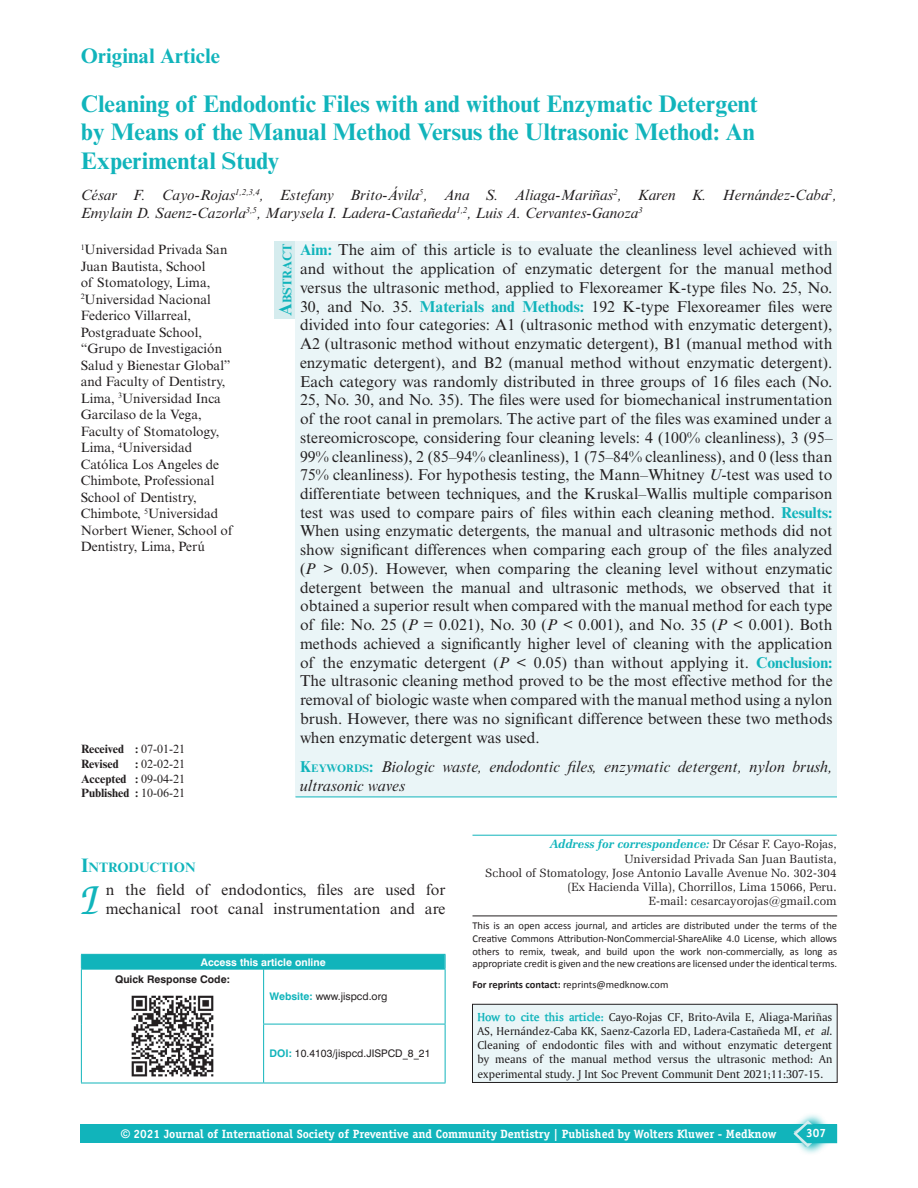
<style>
.page{position:relative;width:918px;height:1188px;background:#fff}
.page>*{position:absolute;margin:0;border:0;box-sizing:border-box;transform-origin:0 0}
.t1{font:italic 500 46.35px "Zapf Chancery IT Cby BT";color:#11b4bb}
.t2{font:700 24px/28.5px "Times New Roman MT Std";color:#11b4bb}
.t3{font:700 21px "Times New Roman MT Std";color:#11b4bb}
.t4{font:15.75px/18.8px "Times New Roman MT Std";color:#231f20;text-align:justify}
.t5{font:italic 15.75px/18.8px "Times New Roman MT Std";color:#231f20}
.t6{font:italic 15px/18px "Times New Roman MT Std";color:#231f20}
.t7{font:700 13.65px "Times New Roman MT Std";color:#11b4bb}
.t8{font:13.5px/16.5px "Times New Roman MT Std";color:#231f20}
.t9{font:700 12.6px "Times New Roman MT Std";color:#11b4bb}
.t10{font:12px/14.2px "Ameretto Normal";color:#231f20;text-align:justify}
.t11{font:12px/14.2px "Zapf Elliptical 711 BT";color:#231f20;text-align:right}
.t12{font:700 12px "Officina Serif";color:#fff}
.t13{font:12px/14.7px "Times New Roman MT Std";color:#231f20;text-align:justify}
.t14{font:700 12px/14.7px "Times New Roman MT Std";color:#231f20}
.t15{font:700 12px "Officina Serif Std";color:#fff}
.t16{font:10.5px/12.8px "Calibri";letter-spacing:-.005em;color:#231f20;text-align:justify}
.t17{font:10.5px "Swiss 721 BT";color:#231f20}
.t18{font:700 10.5px "Swiss 721 BT";color:#fff}
.t19{font:700 10.5px "Swiss 721 BT";color:#231f20}
.s1{font-weight:700;color:#11b4bb}
.s2{font-style:italic}
.s3{font-weight:700;font-style:normal;color:#11b4bb}
.s4{font-weight:700;font-style:normal;font-size:10.95px;color:#11b4bb}
.s5{font-size:18px}
.s6{font-weight:400}
.s7{font-weight:700}
.s8{font-size:19.5px}
.s9{font-weight:700;font-style:italic;color:#11b4bb}
.s10{font-family:"Ameretto";font-weight:700;color:#11b4bb}
.s11{font-family:"Gandhari Unicode";font-weight:700;color:#11b4bb}
.s12{font-family:"Gandhari Unicode"}
.s13{font-family:"Arial MT Std"}
</style>
<div class="page">
<div style="left:81px;top:1124px;width:756px;height:19px;background:#11b4bb"></div>
<svg style="left:799px;top:1114px;width:25px;height:40px"></svg>
<svg style="left:793px;top:1120px;width:44px;height:27px"></svg>
<svg style="left:445px;top:955px;width:1px;height:14px"></svg>
<hr style="left:81px;top:1083px;width:183px;height:1px;background:#11b4bb">
<svg style="left:81px;top:955px;width:1px;height:14px"></svg>
<hr style="left:81px;top:954px;width:183px;height:1px;background:#11b4bb">
<hr style="left:264px;top:954px;width:182px;height:1px;background:#11b4bb">
<hr style="left:81px;top:969px;width:1px;height:55px;background:#11b4bb">
<hr style="left:81px;top:1024px;width:1px;height:59px;background:#11b4bb">
<hr style="left:81px;top:969px;width:183px;height:1px;background:#11b4bb">
<hr style="left:263px;top:969px;width:1px;height:55px;background:#11b4bb">
<hr style="left:264px;top:969px;width:182px;height:1px;background:#11b4bb">
<hr style="left:445px;top:969px;width:1px;height:55px;background:#11b4bb">
<hr style="left:263px;top:1024px;width:1px;height:59px;background:#11b4bb">
<hr style="left:263px;top:1024px;width:183px;height:1px;background:#11b4bb">
<hr style="left:445px;top:1024px;width:1px;height:59px;background:#11b4bb">
<hr style="left:264px;top:1083px;width:182px;height:1px;background:#11b4bb">
<div style="left:82px;top:954px;width:363px;height:15px;background:#11b4bb"></div>
<img style="left:131px;top:995px;width:83px;height:82px">
<hr style="left:472px;top:835px;width:365px;height:1px;background:#11b4bb">
<hr style="left:472px;top:916px;width:365px;height:1px;background:#231f20">
<div style="left:472px;top:1004px;width:365px;height:78px;background:#eaf5f7"></div>
<div style="left:472px;top:1004px;width:366px;height:79px;border:1px solid #231f20"></div>
<div style="left:296px;top:241px;width:541px;height:506px;background:#eaf5f7"></div>
<div style="left:296px;top:743px;width:541px;height:54px;background:#eaf5f7"></div>
<hr style="left:296px;top:797px;width:541px;height:1px;background:#11b4bb">
<div style="left:274px;top:241px;width:22px;height:78px;background:#d5ecee"></div>
<h3 class="t3" style="left:81px;top:43px;width:141px">Original Article</h3>
<h2 class="t2" style="left:81px;top:89px;width:679px">Cleaning of Endodontic Files with and without Enzymatic Detergent by Means of the Manual Method Versus the Ultrasonic Method: An<br>Experimental Study</h2>
<p class="t6" style="left:81px;top:186px;width:758px">César F. Cayo-Rojas<sup>1,2,3,4</sup>, Estefany Brito-Ávila<sup>5</sup>, Ana S. Aliaga-Mariñas<sup>2</sup>, Karen K. Hernández-Caba<sup>2</sup>,<br>Emylain D. Saenz-Cazorla<sup>3,5</sup>, Marysela I. Ladera-Castañeda<sup>1,2</sup>, Luis A. Cervantes-Ganoza<sup>3</sup></p>
<p class="t4" style="left:300px;top:241px;width:534px"><span class="s1">Aim:</span> The aim of this article is to evaluate the cleanliness level achieved with and without the application of enzymatic detergent for the manual method versus the ultrasonic method, applied to Flexoreamer K-type files No. 25, No.<br>30, and No. 35. <span class="s1">Materials and Methods:</span> 192 K-type Flexoreamer files were divided into four categories: A1 (ultrasonic method with enzymatic detergent), A2 (ultrasonic method without enzymatic detergent), B1 (manual method with enzymatic detergent), and B2 (manual method without enzymatic detergent).<br>Each category was randomly distributed in three groups of 16 files each (No.<br>25, No. 30, and No. 35). The files were used for biomechanical instrumentation of the root canal in premolars. The active part of the files was examined under a stereomicroscope, considering four cleaning levels: 4 (100% cleanliness), 3 (95– 99% cleanliness), 2 (85–94% cleanliness), 1 (75–84% cleanliness), and 0 (less than 75% cleanliness). For hypothesis testing, the Mann–Whitney <span class="s2">U</span>-test was used to differentiate between techniques, and the Kruskal–Wallis multiple comparison test was used to compare pairs of files within each cleaning method. <span class="s1">Results:<br></span>When using enzymatic detergents, the manual and ultrasonic methods did not show significant differences when comparing each group of the files analyzed (<span class="s2">P</span> &gt; 0.05). However, when comparing the cleaning level without enzymatic detergent between the manual and ultrasonic methods, we observed that it obtained a superior result when compared with the manual method for each type of file: No. 25 (<span class="s2">P</span> = 0.021), No. 30 (<span class="s2">P</span> &lt; 0.001), and No. 35 (<span class="s2">P</span> &lt; 0.001). Both methods achieved a significantly higher level of cleaning with the application of the enzymatic detergent (<span class="s2">P</span> &lt; 0.05) than without applying it. <span class="s1">Conclusion:<br></span>The ultrasonic cleaning method proved to be the most effective method for the removal of biologic waste when compared with the manual method using a nylon brush. However, there was no significant difference between these two methods when enzymatic detergent was used.</p>
<p class="t5" style="left:300px;top:758px;width:534px"><span class="s3">K</span><span class="s4">EYWORDS</span><span class="s3">:</span> Biologic waste, endodontic files, enzymatic detergent, nylon brush, ultrasonic waves</p>
<p class="t8" style="left:81px;top:241px;width:153px"><sup>1</sup>Universidad Privada San<br>Juan Bautista, School<br>of Stomatology, Lima,<br><sup>2</sup>Universidad Nacional<br>Federico Villarreal,<br>Postgraduate School, “Grupo de Investigación<br>Salud y Bienestar Global” and Faculty of Dentistry,<br>Lima, <sup>3</sup>Universidad Inca<br>Garcilaso de la Vega,<br>Faculty of Stomatology,<br>Lima, <sup>4</sup>Universidad<br>Católica Los Angeles de<br>Chimbote, Professional<br>School of Dentistry,<br>Chimbote, <sup>5</sup>Universidad<br>Norbert Wiener, School of<br>Dentistry, Lima, Perú</p>
<p class="t9" style="left:279px;top:316px;width:74px;rotate:-90deg"><span class="s5">A</span>BSTRACT</p>
<p class="t14" style="left:81px;top:742px;width:106px">Received : <span class="s6">07-01-21<br></span>Revised</p>
<p class="t13" style="left:81px;top:757px;width:106px;text-indent:54px"><span class="s7">:</span> 02-02-21<br><span class="s7">Accepted :</span> 09-04-21<br><span class="s7">Published :</span> 10-06-21</p>
<p class="t7" style="left:81px;top:859px;width:116px"><span class="s8">I</span>NTRODUCTION</p>
<h1 class="t1" style="left:80px;top:875px;width:22px">I</h1>
<p class="t4" style="left:106px;top:880px;width:341px">n the field of endodontics, files are used for mechanical root canal instrumentation and are</p>
<p class="t18" style="left:201px;top:955px;width:126px">Access this article online</p>
<p class="t19" style="left:115px;top:972px;width:116px">Quick Response Code:</p>
<p class="t17" style="left:270px;top:990px;width:119px"><span class="s1">Website:</span> www.jispcd.org</p>
<p class="t17" style="left:270px;top:1047px;width:162px"><span class="s1">DOI:</span> 10.4103/jispcd.JISPCD_8_21</p>
<p class="t11" style="left:485px;top:837px;width:353px"><span class="s9">Address for correspondence:</span> Dr César F. Cayo-Rojas, Universidad Privada San Juan Bautista,<br>School of Stomatology, Jose Antonio Lavalle Avenue No. 302-304 (Ex Hacienda Villa), Chorrillos, Lima 15066, Peru.<br>E-mail: cesarcayorojas@gmail.com</p>
<p class="t16" style="left:472px;top:919px;width:366px">This is an open access journal, and articles are distributed under the terms of the Creative Commons Attribution-NonCommercial-ShareAlike 4.0 License, which allows others to remix, tweak, and build upon the work non-commercially, as long as appropriate credit is given and the new creations are licensed under the identical terms.</p>
<p class="t16" style="left:472px;top:978px;width:198px"><span class="s7">For reprints contact:</span> reprints@medknow.com</p>
<p class="t10" style="left:477px;top:1009px;width:356px"><span class="s10">How to c</span><span class="s11">i</span><span class="s10">te th</span><span class="s11">i</span><span class="s10">s art</span><span class="s11">i</span><span class="s10">cle:</span> Cayo-Rojas CF, Br<span class="s12">i</span>to-Av<span class="s12">i</span>la E, Al<span class="s12">i</span>aga-Mar<span class="s12">i</span>ñas AS, Hernández-Caba KK, Saenz-Cazorla ED, Ladera-Castañeda M<span class="s12">I</span>, <span class="s2">et al</span>.<br>Cleaning of endodontic files with and without enzymatic detergent by means of the manual method versus the ultrasonic method: An experimental study. J Int Soc Prevent Communit Dent 2021;11:307-15.</p>
<p class="t12" style="left:121px;top:1126px;width:657px"><span class="s13">©</span> 2021 Journal of International Society of Preventive and Community Dentistry | Published by Wolters Kluwer ‑ Medknow</p>
<p class="t15" style="left:806px;top:1126px;width:22px">307</p>
</div>
